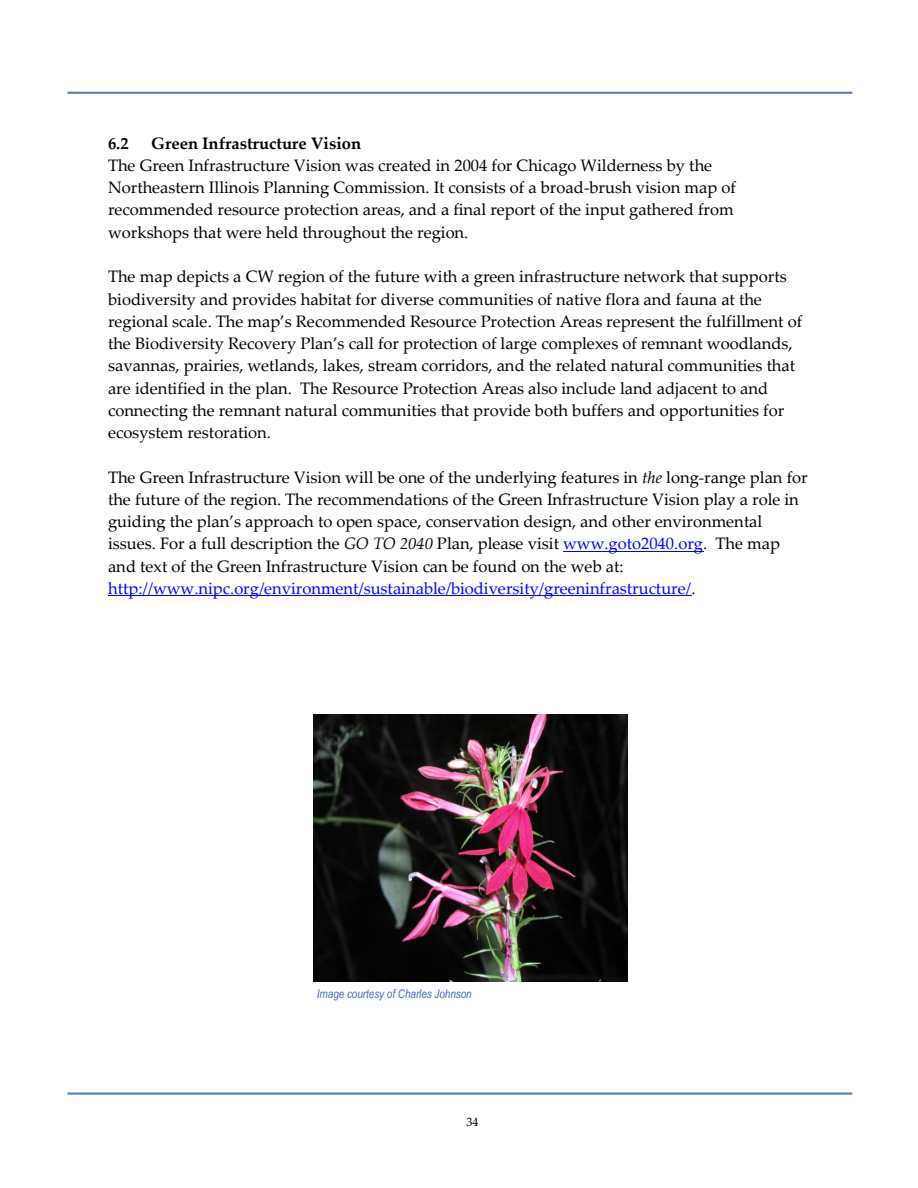
<style>
.page{position:relative;width:918px;height:1188px;background:#fff}
.page>*{position:absolute;margin:0;border:0;box-sizing:border-box;transform-origin:0 0}
.t1{font:16.5px/22.2px "Palatino Linotype";color:#000}
.t2{font:700 16.5px "Palatino Linotype";color:#000}
.t3{font:italic 12px "Arial Narrow";letter-spacing:-.005em;color:#4569b9}
.t4{font:12px "Palatino Linotype";color:#000}
.s1{font-style:italic}
.s2{color:#00f}
</style>
<div class="page">
<hr style="left:68px;top:92px;width:784px;height:2px;background:#607fc4">
<hr style="left:68px;top:1092px;width:784px;height:3px;background:#607fc4">
<hr style="left:563px;top:551px;width:140px;height:1px;background:#00f">
<hr style="left:108px;top:596px;width:583px;height:1px;background:#00f">
<img style="left:314px;top:714px;width:313px;height:267px">
<h2 class="t2" style="left:108px;top:137px;width:22px">6.2</h2>
<h2 class="t2" style="left:151px;top:137px;width:212px">Green Infrastructure Vision</h2>
<p class="t1" style="left:108px;top:156px;width:629px">The Green Infrastructure Vision was created in 2004 for Chicago Wilderness by the Northeastern Illinois Planning Commission. It consists of a broad-brush vision map of recommended resource protection areas, and a final report of the input gathered from workshops that were held throughout the region.</p>
<p class="t1" style="left:108px;top:267px;width:696px">The map depicts a CW region of the future with a green infrastructure network that supports biodiversity and provides habitat for diverse communities of native flora and fauna at the regional scale. The map’s Recommended Resource Protection Areas represent the fulfillment of the Biodiversity Recovery Plan’s call for protection of large complexes of remnant woodlands, savannas, prairies, wetlands, lakes, stream corridors, and the related natural communities that are identified in the plan. The Resource Protection Areas also include land adjacent to and connecting the remnant natural communities that provide both buffers and opportunities for ecosystem restoration.</p>
<p class="t1" style="left:108px;top:468px;width:701px">The Green Infrastructure Vision will be one of the underlying features in <span class="s1">the</span> long-range plan for the future of the region. The recommendations of the Green Infrastructure Vision play a role in guiding the plan’s approach to open space, conservation design, and other environmental issues. For a full description the <span class="s1">GO TO 2040</span> Plan, please visit <span class="s2">www.goto2040.org</span>. The map and text of the Green Infrastructure Vision can be found on the web at: <span class="s2">http://www.nipc.org/environment/sustainable/biodiversity/greeninfrastructure/</span>.</p>
<p class="t3" style="left:317px;top:987px;width:156px">Image courtesy of Charles Johnson</p>
<p class="t4" style="left:466px;top:1117px;width:14px">34</p>
</div>
